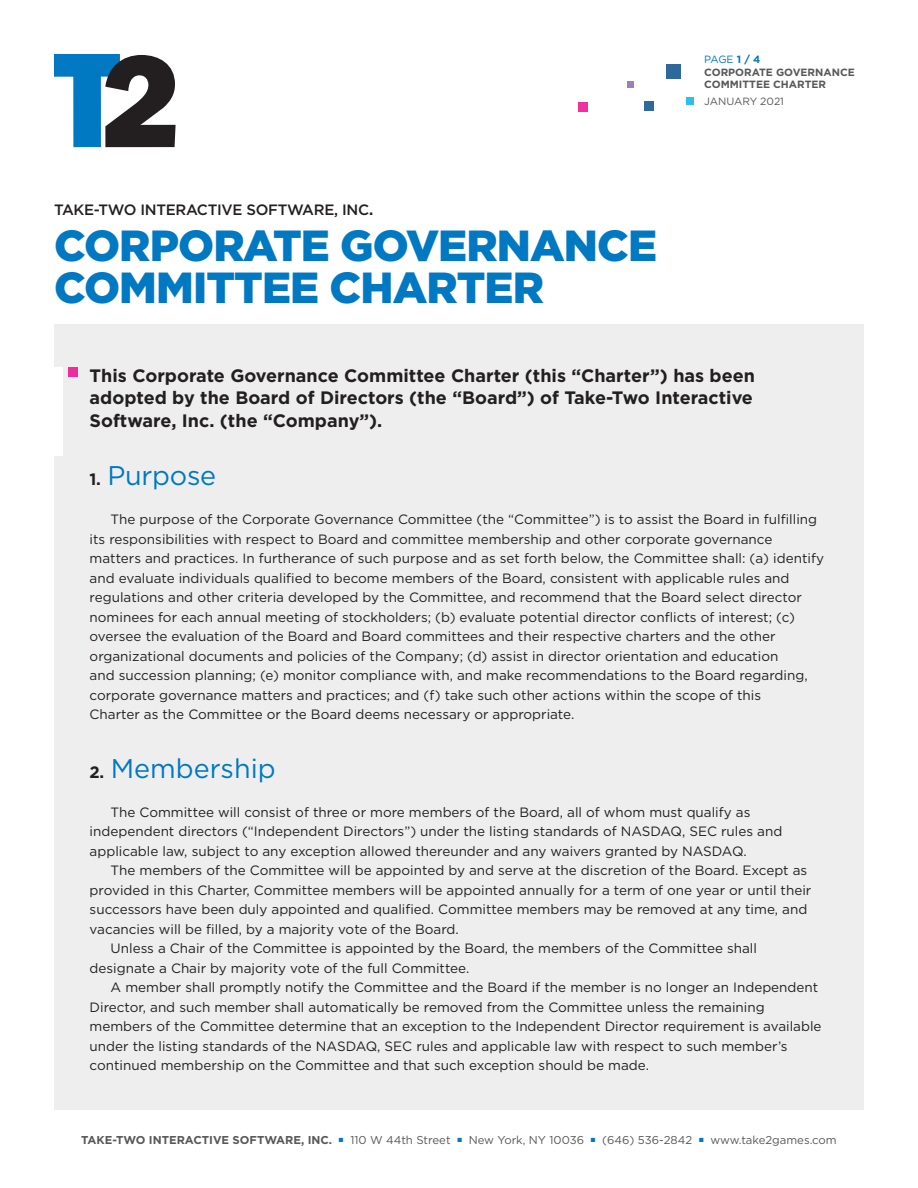
<style>
.page{position:relative;width:918px;height:1188px;background:#fff}
.page>*{position:absolute;margin:0;border:0;box-sizing:border-box;transform-origin:0 0}
.t1{font:900 43.5px/42px "Gotham";letter-spacing:-.02em;color:#0079c2}
.t2{font:27px "Gotham";color:#0079c2}
.t3{font:700 18px/22.5px "Gotham";color:#231f20;text-align:justify}
.t4{font:500 15px "Gotham";letter-spacing:-.02em;color:#231f20}
.t5{font:13.5px/19.5px "Gotham";color:#231f20}
.t6{font:11.4px "Gotham";color:#57585a}
.t7{font:700 10.5px/13.5px "Gotham";color:#57585a}
.t8{font:10.5px "Gotham";color:#57585a}
.s1{font-size:18px}
.s2{font-weight:400;color:#0079c2}
.s3{color:#0079c2}
.s4{font-weight:700;font-size:16.5px;color:#231f20}
.s5{font-weight:700}
</style>
<div class="page">
<svg style="left:54px;top:54px;width:122px;height:93px"></svg>
<div style="left:666px;top:64px;width:14px;height:14px;background:#2e699d"></div>
<div style="left:644px;top:102px;width:9px;height:9px;background:#2e699d"></div>
<div style="left:578px;top:102px;width:10px;height:9px;background:#f02fa0"></div>
<div style="left:627px;top:81px;width:7px;height:7px;background:#9f7eb9"></div>
<div style="left:686px;top:97px;width:8px;height:8px;background:#2ebcf1"></div>
<div style="left:54px;top:324px;width:810px;height:786px;background:#eeeeef"></div>
<div style="left:44px;top:367px;width:19px;height:88px;background:#fff"></div>
<div style="left:68px;top:367px;width:10px;height:10px;background:#ed2c9d"></div>
<p class="t4" style="left:54px;top:201px;width:321px">TAKE-TWO INTERACTIVE SOFTWARE, INC<span class="s1">.</span></p>
<p class="t1" style="left:54px;top:224px;width:605px">CORPORATE GOVERNANCE<br>COMMITTEE CHARTER</p>
<p class="t7" style="left:704px;top:52px;width:152px"><span class="s2">PAGE</span> <span class="s3">1 / 4<br></span>CORPORATE GOVERNANCE</p>
<p class="t7" style="left:704px;top:78px;width:123px">COMMITTEE CHARTER</p>
<p class="t8" style="left:704px;top:95px;width:81px">JANUARY 2021</p>
<p class="t3" style="left:90px;top:364px;width:667px">This Corporate Governance Committee Charter (this “Charter”) has been adopted by the Board of Directors (the “Board”) of Take-Two Interactive Software, Inc. (the “Company”).</p>
<p class="t2" style="left:90px;top:461px;width:128px"><span class="s4">1.</span> Purpose</p>
<p class="t5" style="left:90px;top:510px;width:736px;text-indent:21px">The purpose of the Corporate Governance Committee (the “Committee”) is to assist the Board in fulfilling its responsibilities with respect to Board and committee membership and other corporate governance matters and practices. In furtherance of such purpose and as set forth below, the Committee shall: (a) identify and evaluate individuals qualified to become members of the Board, consistent with applicable rules and regulations and other criteria developed by the Committee, and recommend that the Board select director nominees for each annual meeting of stockholders; (b) evaluate potential director conflicts of interest; (c) oversee the evaluation of the Board and Board committees and their respective charters and the other organizational documents and policies of the Company; (d) assist in director orientation and education<br>and succession planning; (e) monitor compliance with, and make recommendations to the Board regarding, corporate governance matters and practices; and (f) take such other actions within the scope of this<br>Charter as the Committee or the Board deems necessary or appropriate.</p>
<p class="t2" style="left:90px;top:753px;width:188px"><span class="s4">2.</span> Membership</p>
<p class="t5" style="left:90px;top:802px;width:694px;text-indent:21px">The Committee will consist of three or more members of the Board, all of whom must qualify as independent directors (“Independent Directors”) under the listing standards of NASDAQ, SEC rules and applicable law, subject to any exception allowed thereunder and any waivers granted by NASDAQ.</p>
<p class="t5" style="left:90px;top:861px;width:723px;text-indent:21px">The members of the Committee will be appointed by and serve at the discretion of the Board. Except as provided in this Charter, Committee members will be appointed annually for a term of one year or until their successors have been duly appointed and qualified. Committee members may be removed at any time, and vacancies will be filled, by a majority vote of the Board.</p>
<p class="t5" style="left:90px;top:939px;width:669px;text-indent:21px">Unless a Chair of the Committee is appointed by the Board, the members of the Committee shall designate a Chair by majority vote of the full Committee.</p>
<p class="t5" style="left:90px;top:978px;width:734px;text-indent:21px">A member shall promptly notify the Committee and the Board if the member is no longer an Independent Director, and such member shall automatically be removed from the Committee unless the remaining members of the Committee determine that an exception to the Independent Director requirement is available under the listing standards of the NASDAQ, SEC rules and applicable law with respect to such member’s continued membership on the Committee and that such exception should be made.</p>
<p class="t6" style="left:81px;top:1133px;width:757px"><span class="s5">TAKE-TWO INTERACTIVE SOFTWARE, INC.</span> <span class="s3">■</span> 110 W 44th Street <span class="s3">■</span> New York, NY 10036 <span class="s3">■</span> (646) 536-2842 <span class="s3">■</span> www.take2games.com</p>
</div>
